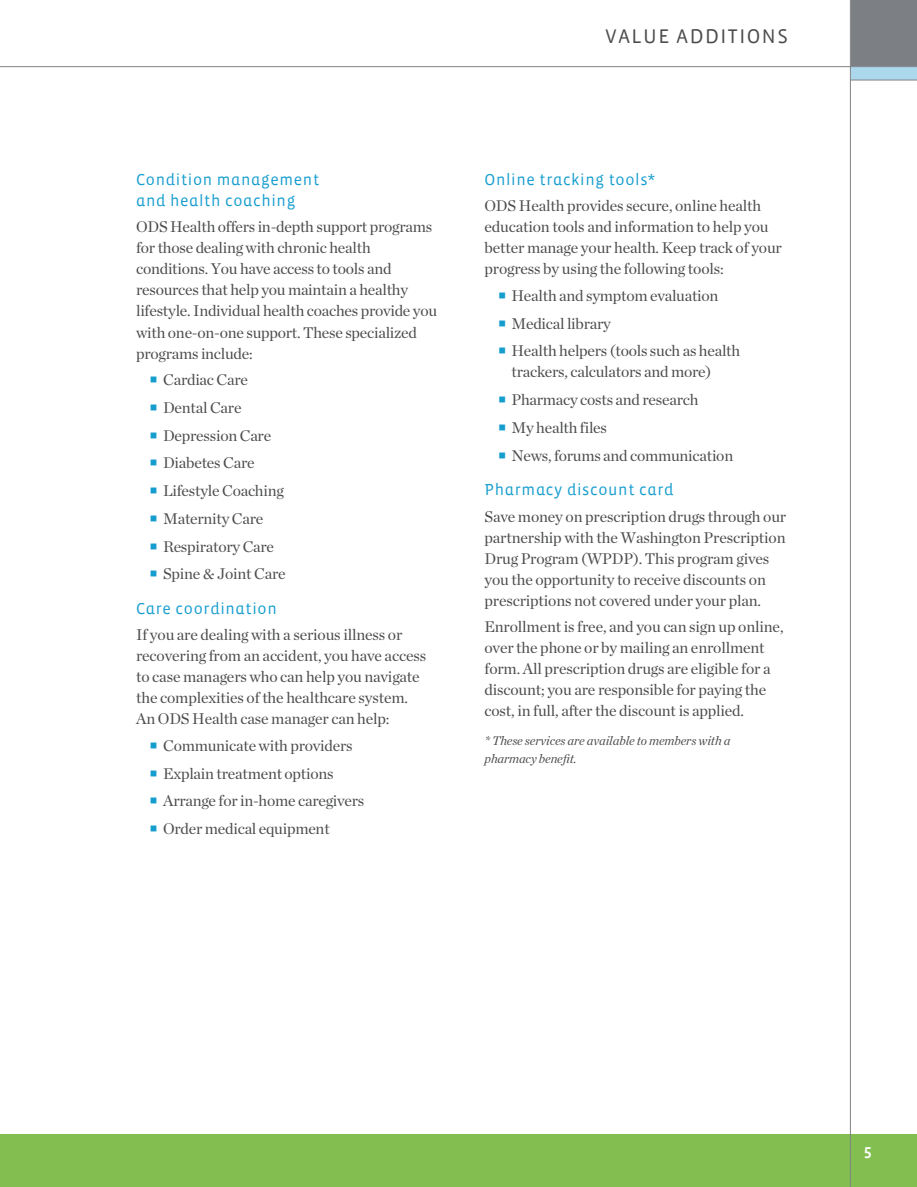
<style>
.page{position:relative;width:917px;height:1187px;background:#fff}
.page>*{position:absolute;margin:0;border:0;box-sizing:border-box;transform-origin:0 0}
.t1{font:20.25px "Vista Sans";letter-spacing:.075em;color:#4b4c4d}
.t2{font:16.2px/21px "Vista Sans Alt";letter-spacing:.04em;color:#159dce}
.t3{font:16.2px "Vista Sans Alt Med";color:#fff}
.t4{font:15.75px/21px "Chronicle Deck";letter-spacing:-.01em;color:#4b4c4d}
.t5{font:italic 12.75px/18px "Chronicle Deck";letter-spacing:-.01em;color:#4b4c4d}
</style>
<div class="page">
<div style="left:850px;top:0;width:66px;height:80px;background:#7c8084"></div>
<div style="left:0;top:1133px;width:916px;height:53px;background:#83be51"></div>
<div style="left:850px;top:67px;width:66px;height:13px;background:#abd8ed"></div>
<hr style="left:849px;top:0;width:1px;height:1186px;background:#808285">
<hr style="left:850px;top:80px;width:66px;height:1px;background:#808285">
<hr style="left:0;top:66px;width:916px;height:1px;background:#808285">
<p class="t1" style="left:605px;top:26px;width:184px">VALUE ADDITIONS</p>
<p class="t2" style="left:136px;top:169px;width:184px">Condition management and health coaching</p>
<p class="t4" style="left:136px;top:216px;width:302px">ODS Health offers in-depth support programs for those dealing with chronic health conditions. You have access to tools and resources that help you maintain a healthy lifestyle. Individual health coaches provide you with one-on-one support. These specialized programs include:</p>
<p class="t4" style="left:163px;top:365px;width:124px;line-height:27.8px">Cardiac Care<br>Dental Care<br>Depression Care<br>Diabetes Care<br>Lifestyle Coaching<br>Maternity Care<br>Respiratory Care<br>Spine &amp; Joint Care</p>
<p class="t2" style="left:136px;top:598px;width:142px">Care coordination</p>
<p class="t4" style="left:136px;top:624px;width:291px">If you are dealing with a serious illness or recovering from an accident, you have access to case managers who can help you navigate the complexities of the healthcare system.<br>An ODS Health case manager can help:</p>
<p class="t4" style="left:163px;top:731px;width:202px;line-height:27.8px">Communicate with providers<br>Explain treatment options<br>Arrange for in-home caregivers<br>Order medical equipment</p>
<p class="t2" style="left:484px;top:169px;width:172px">Online tracking tools*</p>
<p class="t4" style="left:484px;top:195px;width:299px">ODS Health provides secure, online health education tools and information to help you better manage your health. Keep track of your progress by using the following tools:</p>
<p class="t4" style="left:511px;top:281px;width:230px;line-height:27.8px">Health and symptom evaluation<br>Medical library<br>Health helpers (tools such as health</p>
<p class="t4" style="left:511px;top:358px;width:223px;line-height:27.8px">trackers, calculators and more)<br>Pharmacy costs and research<br>My health files<br>News, forums and communication</p>
<p class="t2" style="left:484px;top:479px;width:190px">Pharmacy discount card</p>
<p class="t4" style="left:484px;top:505px;width:303px">Save money on prescription drugs through our partnership with the Washington Prescription Drug Program (WPDP). This program gives you the opportunity to receive discounts on prescriptions not covered under your plan.</p>
<p class="t4" style="left:484px;top:616px;width:300px">Enrollment is free, and you can sign up online, over the phone or by mailing an enrollment form. All prescription drugs are eligible for a discount; you are responsible for paying the cost, in full, after the discount is applied.</p>
<p class="t5" style="left:484px;top:731px;width:247px">* These services are available to members with a pharmacy benefit.</p>
<p class="t3" style="left:863px;top:1143px;width:10px">5</p>
</div>
